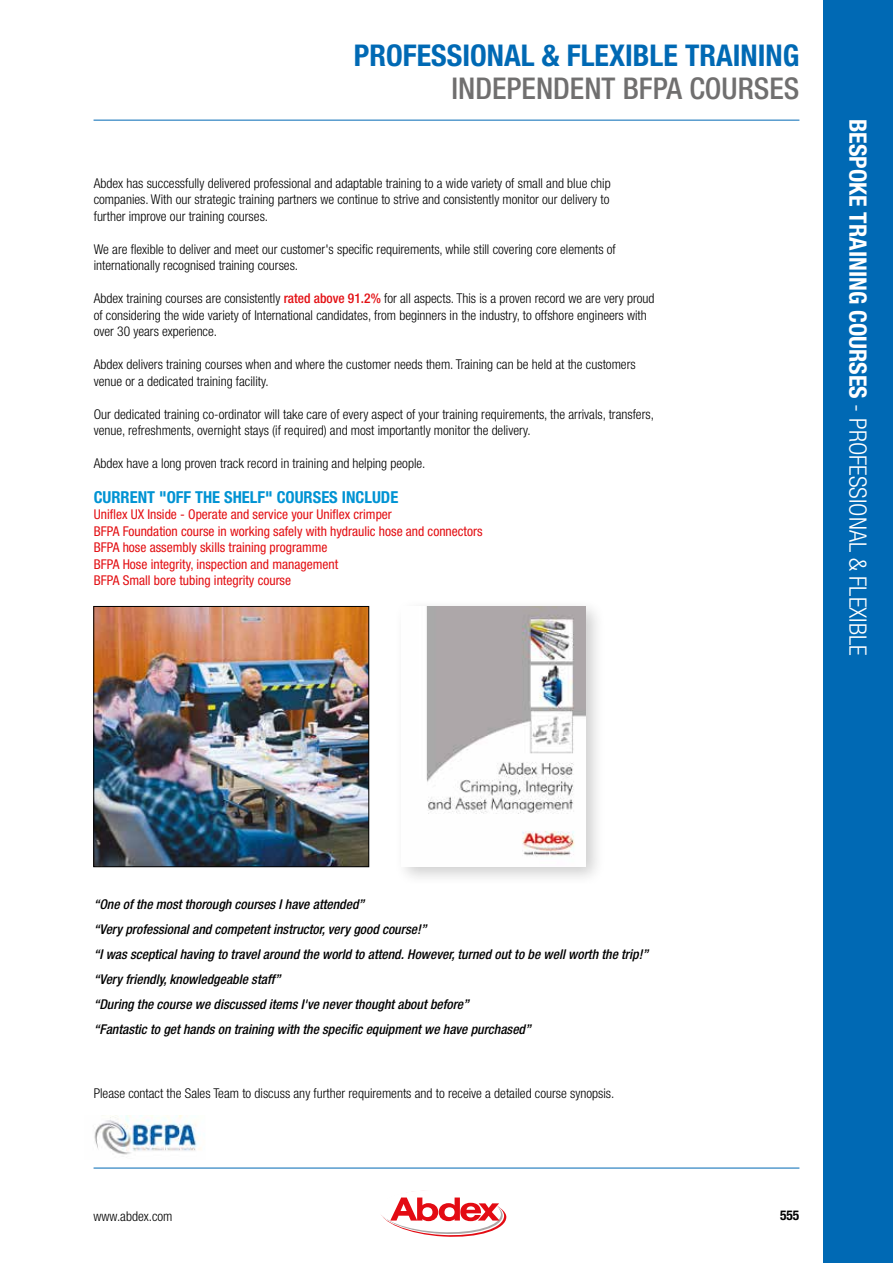
<style>
.page{position:relative;width:893px;height:1263px;background:#fff}
.page>*{position:absolute;margin:0;border:0;box-sizing:border-box;transform-origin:0 0}
.t1{font:700 condensed 30px "Helvetica Neue";color:#0069b4}
.t2{font:500 condensed 30px "Helvetica Neue";color:#706f6f}
.t3{font:700 condensed 24px "Helvetica Neue";color:#fff}
.t4{font:700 condensed 16.5px "Helvetica Neue";color:#0093d3}
.t5{font:300 condensed 13.5px/16.5px "Helvetica Neue";color:#000}
.t6{font:italic 500 condensed 13.5px/25px "Helvetica Neue";color:#000}
.t7{font:condensed 13.5px/16.5px "Helvetica Neue";color:#e30f13}
.t8{font:700 condensed 13.5px "Helvetica Neue";color:#000}
.s1{font-weight:500;color:#e30f13}
.s2{font-weight:300}
</style>
<div class="page">
<div style="left:823px;top:0;width:70px;height:1263px;background:#0069b4"></div>
<hr style="left:94px;top:120px;width:705px;height:1px;background:#0069b4">
<hr style="left:94px;top:1168px;width:705px;height:1px;background:#0069b4">
<svg style="left:381px;top:1190px;width:125px;height:47px"></svg>
<img style="left:95px;top:608px;width:272px;height:257px">
<div style="left:93px;top:606px;width:276px;height:261px;border:1px solid #000"></div>
<div style="left:393px;top:598px;width:213px;height:289px;background:#000;opacity:.2"></div>
<img style="left:402px;top:606px;width:184px;height:261px">
<img style="left:94px;top:1116px;width:107px;height:39px">
<h1 class="t1" style="left:354px;top:37px;width:447px">PROFESSIONAL &amp; FLEXIBLE TRAINING</h1>
<h1 class="t2" style="left:452px;top:70px;width:349px">INDEPENDENT BFPA COURSES</h1>
<p class="t5" style="left:94px;top:174px;width:518px;text-align:justify">Abdex has successfully delivered professional and adaptable training to a wide variety of small and blue chip companies. With our strategic training partners we continue to strive and consistently monitor our delivery to further improve our training courses.</p>
<p class="t5" style="left:94px;top:240px;width:524px">We are flexible to deliver and meet our customer's specific requirements, while still covering core elements of internationally recognised training courses.</p>
<p class="t5" style="left:94px;top:290px;width:562px">Abdex training courses are consistently <span class="s1">RATED ABOVE 91.2%</span> for all aspects. This is a proven record we are very proud of considering the wide variety of International candidates, from beginners in the industry, to offshore engineers with over 30 years experience.</p>
<p class="t5" style="left:94px;top:356px;width:543px">Abdex delivers training courses when and where the customer needs them. Training can be held at the customers venue or a dedicated training facility.</p>
<p class="t5" style="left:94px;top:405px;width:562px">Our dedicated training co-ordinator will take care of every aspect of your training requirements, the arrivals, transfers, venue, refreshments, overnight stays (if required) and most importantly monitor the delivery.</p>
<p class="t5" style="left:94px;top:455px;width:333px">Abdex have a long proven track record in training and helping people.</p>
<p class="t4" style="left:94px;top:487px;width:306px">CURRENT "OFF THE SHELF" COURSES INCLUDE</p>
<p class="t7" style="left:94px;top:506px;width:390px">Uniflex UX Inside - Operate and service your Uniflex crimper<br>BFPA Foundation course in working safely with hydraulic hose and connectors BFPA hose assembly skills training programme<br>BFPA Hose integrity, inspection and management<br>BFPA Small bore tubing integrity course</p>
<h2 class="t3" style="left:872px;top:119px;width:538px;rotate:90deg">BESPOKE TRAINING COURSES <span class="s2">- Professional &amp; Flexible</span></h2>
<p class="t6" style="left:94px;top:891px;width:556px">“One of the most thorough courses I have attended”<br>“Very professional and competent instructor, very good course!”<br>“I was sceptical having to travel around the world to attend. However, turned out to be well worth the trip!” “Very friendly, knowledgeable staff”<br>“During the course we discussed items I've never thought about before”<br>“Fantastic to get hands on training with the specific equipment we have purchased”</p>
<p class="t5" style="left:94px;top:1085px;width:522px">Please contact the Sales Team to discuss any further requirements and to receive a detailed course synopsis.</p>
<p class="t5" style="left:94px;top:1207px;width:81px">www.abdex.com</p>
<p class="t8" style="left:780px;top:1207px;width:21px">555</p>
</div>
